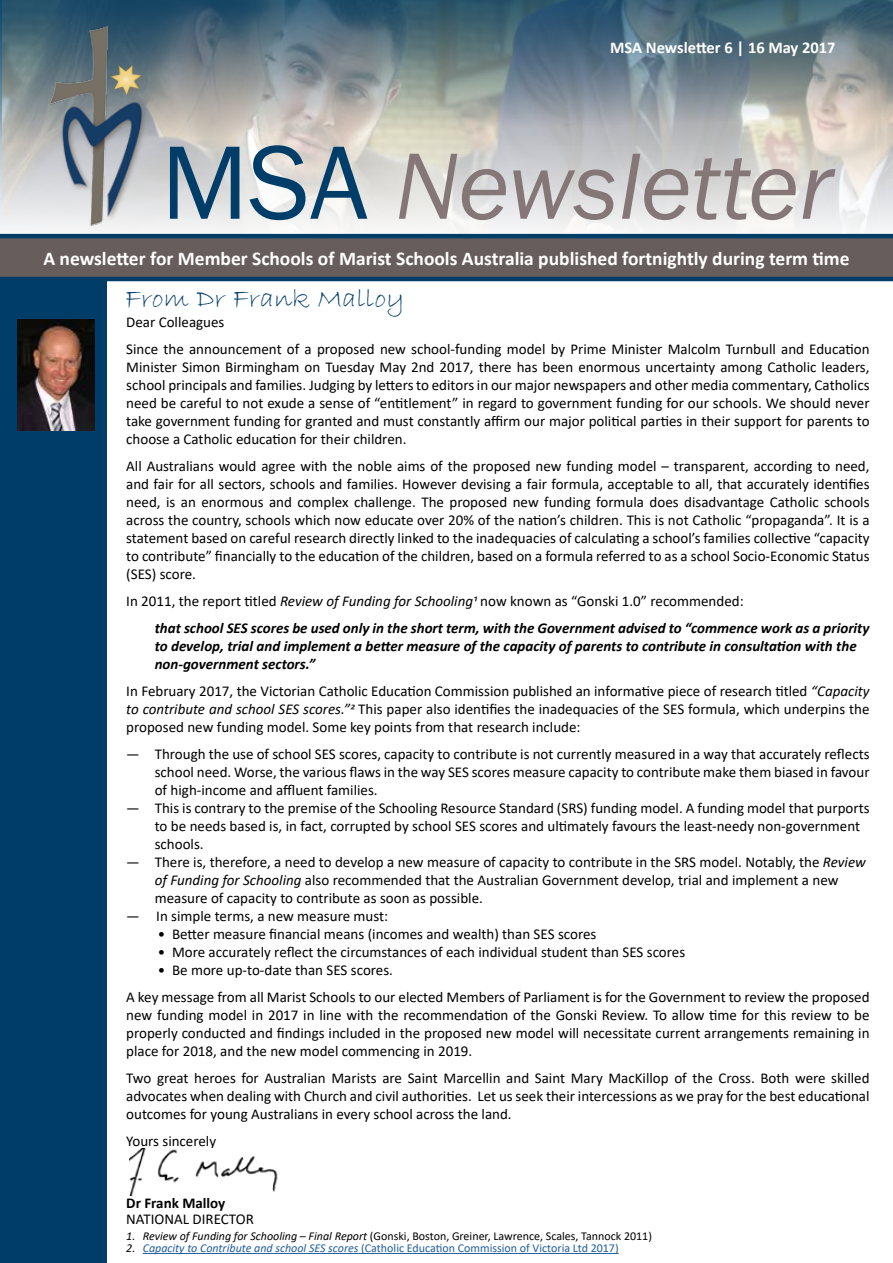
<style>
.page{position:relative;width:893px;height:1263px;background:#fff}
.page>*{position:absolute;margin:0;border:0;box-sizing:border-box;transform-origin:0 0}
.t1{font:italic 97.5px "Franklin Gothic";color:#857777}
.t2{font:27px "Bradley Hand ITC";color:#003e69;scale:1.08 1}
.t3{font:700 19.5px "Calibri";color:#fff}
.t4{font:700 16.5px "Calibri";color:#fff}
.t5{font:15px/18px "Calibri";color:#000;text-align:justify}
.t6{font:italic 700 15px/27px "Calibri";color:#000}
.t7{font:700 15px "Calibri";color:#000}
.t8{font:12px "Calibri";color:#000}
.t9{font:12px "Calibri";color:#215e9e}
.s1{font-style:normal;font-size:108px;color:#003e69}
.s2{font-weight:400;font-style:normal}
.s3{font-weight:400}
.s4{font-style:italic}
.s5{font-style:italic;color:#000}
</style>
<div class="page">
<hr style="left:143px;top:1253px;width:476px;height:1px;background:#215e9e">
<svg style="left:0;top:0;width:893px;height:234px;background:#a2abaf"></svg>
<img style="left:43px;top:20px;width:108px;height:211px">
<img style="left:130px;top:1148px;width:148px;height:47px">
<div style="left:0;top:273px;width:106px;height:990px;background:#003e69"></div>
<svg style="left:0;top:234px;width:893px;height:47px;background:#54575f"></svg>
<img style="left:17px;top:320px;width:77px;height:111px">
<p class="t4" style="left:610px;top:36px;width:227px">MSA Newsletter 6 | 16 May 2017</p>
<h1 class="t1" style="left:161px;top:125px;width:673px"><span class="s1">MSA</span> Newsletter</h1>
<h3 class="t3" style="left:43px;top:245px;width:808px">A newsletter for Member Schools of Marist Schools Australia published fortnightly during term time</h3>
<h2 class="t2" style="left:125px;top:281px;width:260px">From Dr Frank Malloy</h2>
<p class="t5" style="left:126px;top:308px;width:745px;line-height:27px">Dear Colleagues<br>Since the announcement of a proposed new school-funding model by Prime Minister Malcolm Turnbull and Education</p>
<p class="t5" style="left:126px;top:358px;width:745px">Minister Simon Birmingham on Tuesday May 2nd 2017, there has been enormous uncertainty among Catholic leaders, school principals and families. Judging by letters to editors in our major newspapers and other media commentary, Catholics need be careful to not exude a sense of “entitlement” in regard to government funding for our schools. We should never take government funding for granted and must constantly affirm our major political parties in their support for parents to choose a Catholic education for their children.</p>
<p class="t5" style="left:126px;top:457px;width:745px">All Australians would agree with the noble aims of the proposed new funding model – transparent, according to need, and fair for all sectors, schools and families. However devising a fair formula, acceptable to all, that accurately identifies need, is an enormous and complex challenge. The proposed new funding formula does disadvantage Catholic schools across the country, schools which now educate over 20% of the nation’s children. This is not Catholic “propaganda”. It is a statement based on careful research directly linked to the inadequacies of calculating a school’s families collective “capacity to contribute” financially to the education of the children, based on a formula referred to as a school Socio-Economic Status (SES) score.</p>
<p class="t6" style="left:155px;top:587px;width:716px;text-indent:-28px"><span class="s2">In 2011, the report titled</span> <span class="s3">Review of Funding for Schooling1</span> <span class="s2">now known as “Gonski 1.0” recommended:<br></span>that school SES scores be used only in the short term, with the Government advised to “commence work as a priority</p>
<p class="t6" style="left:155px;top:636px;width:703px;line-height:18px">to develop, trial and implement a better measure of the capacity of parents to contribute in consultation with the non-government sectors.”</p>
<p class="t5" style="left:126px;top:682px;width:745px">In February 2017, the Victorian Catholic Education Commission published an informative piece of research titled <span class="s4">“Capacity to contribute and school SES scores.”2</span> This paper also identifies the inadequacies of the SES formula, which underpins the proposed new funding model. Some key points from that research include:</p>
<p class="t5" style="left:155px;top:745px;width:716px;text-indent:-28px">— Through the use of school SES scores, capacity to contribute is not currently measured in a way that accurately reflects school need. Worse, the various flaws in the way SES scores measure capacity to contribute make them biased in favour of high-income and affluent families.</p>
<p class="t5" style="left:155px;top:799px;width:716px;text-align:left;text-indent:-28px">— This is contrary to the premise of the Schooling Resource Standard (SRS) funding model. A funding model that purports to be needs based is, in fact, corrupted by school SES scores and ultimately favours the least-needy non-government schools.</p>
<p class="t5" style="left:155px;top:853px;width:713px;text-align:left;text-indent:-29px">— There is, therefore, a need to develop a new measure of capacity to contribute in the SRS model. Notably, the <span class="s4">Review of Funding for Schooling</span> also recommended that the Australian Government develop, trial and implement a new measure of capacity to contribute as soon as possible.</p>
<p class="t5" style="left:126px;top:907px;width:263px">— In simple terms, a new measure must:</p>
<p class="t5" style="left:158px;top:925px;width:440px">• Better measure financial means (incomes and wealth) than SES scores</p>
<p class="t5" style="left:158px;top:943px;width:529px">• More accurately reflect the circumstances of each individual student than SES scores</p>
<p class="t5" style="left:126px;top:956px;width:745px;line-height:27px;text-indent:32px">• Be more up-to-date than SES scores.<br>A key message from all Marist Schools to our elected Members of Parliament is for the Government to review the proposed</p>
<p class="t5" style="left:126px;top:1006px;width:745px">new funding model in 2017 in line with the recommendation of the Gonski Review. To allow time for this review to be properly conducted and findings included in the proposed new model will necessitate current arrangements remaining in place for 2018, and the new model commencing in 2019.</p>
<p class="t5" style="left:126px;top:1069px;width:745px">Two great heroes for Australian Marists are Saint Marcellin and Saint Mary MacKillop of the Cross. Both were skilled advocates when dealing with Church and civil authorities. Let us seek their intercessions as we pray for the best educational outcomes for young Australians in every school across the land.</p>
<p class="t5" style="left:126px;top:1132px;width:91px">Yours sincerely</p>
<p class="t7" style="left:126px;top:1192px;width:101px">Dr Frank Malloy</p>
<p class="t5" style="left:126px;top:1210px;width:129px">NATIONAL DIRECTOR</p>
<p class="t8" style="left:126px;top:1228px;width:527px"><span class="s4">1. Review of Funding for Schooling – Final Report</span> (Gonski, Boston, Greiner, Lawrence, Scales, Tannock 2011)</p>
<p class="t9" style="left:126px;top:1240px;width:494px"><span class="s5">2.</span> <span class="s4">Capacity to Contribute and school SES scores</span> (Catholic Education Commission of Victoria Ltd 2017)</p>
</div>
